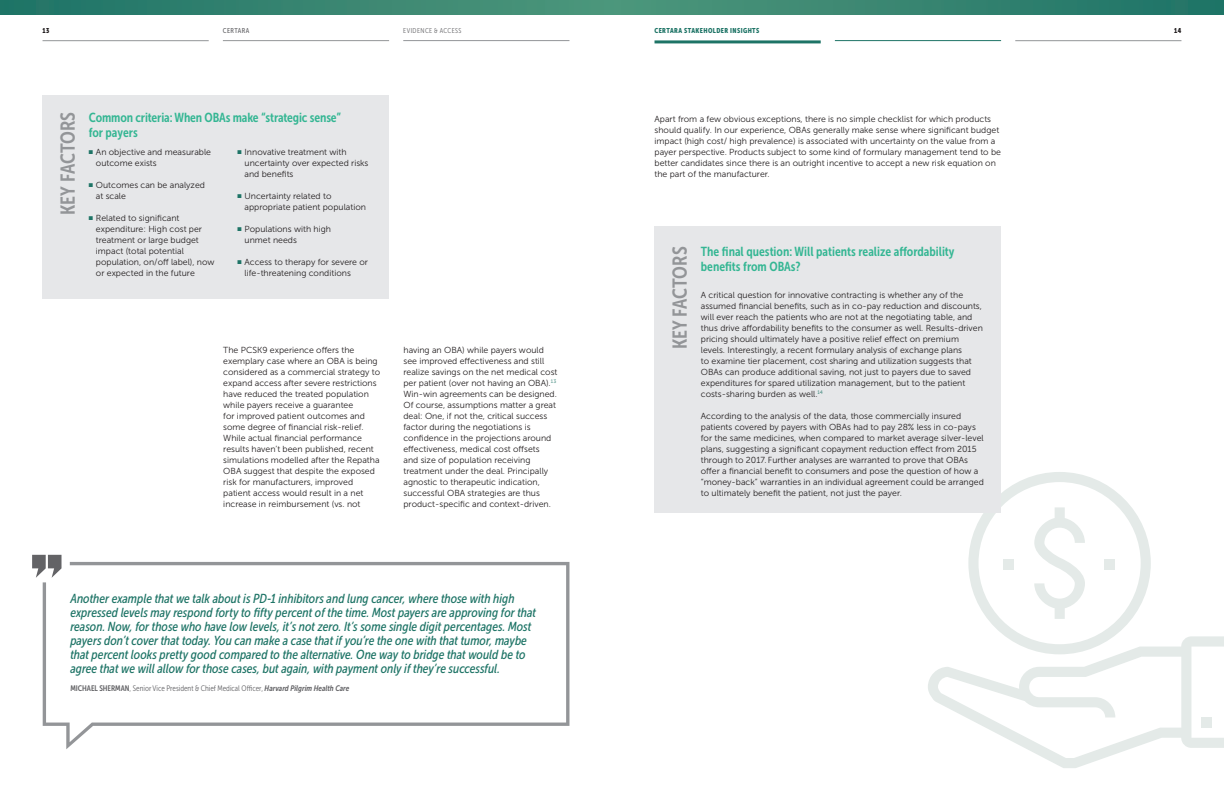
<style>
.page{position:relative;width:1224px;height:792px;background:#fff}
.page>*{position:absolute;margin:0;border:0;box-sizing:border-box;transform-origin:0 0}
.t1{font:20px "Museo Sans Cond 700";letter-spacing:-.005em;color:#939598}
.t2{font:italic 13px/14px "Museo Sans Cond 500";letter-spacing:-.005em;color:#1e7466}
.t3{font:13px/15.6px "Museo Sans Cond 700";color:#34b693}
.t4{font:8.8px/11px "Museo Sans 300";color:#231f20}
.t5{font:8px "Museo Sans Cond 300";color:#636366}
.t6{font:7px "Museo Sans Cond 900";letter-spacing:.06em;color:#1e7466}
.t7{font:7px "Museo Sans Cond 300";letter-spacing:.055em;color:#636366}
.t8{font:7px "Museo Sans Cond 500";letter-spacing:.055em;color:#636366}
.t9{font:7px "Museo Sans Cond 900";color:#231f20}
.s1{color:#1e7466}
.s2{font-family:"Museo Sans Cond 700"}
.s3{font-family:"Museo Sans Cond 700";font-style:italic}
</style>
<div class="page">
<hr style="left:43px;top:40px;width:166px;height:1px;background:#939598">
<hr style="left:223px;top:40px;width:166px;height:1px;background:#939598">
<hr style="left:403px;top:40px;width:166px;height:1px;background:#939598">
<hr style="left:655px;top:40px;width:166px;height:3px;background:#1e7466">
<hr style="left:835px;top:40px;width:166px;height:1px;background:#1e7466">
<hr style="left:1015px;top:40px;width:166px;height:1px;background:#939598">
<svg style="left:928px;top:636px;width:296px;height:132px"></svg>
<svg style="left:968px;top:472px;width:183px;height:182px"></svg>
<div style="left:1003px;top:560px;width:10px;height:10px;background:#e4eae8"></div>
<div style="left:1105px;top:560px;width:10px;height:10px;background:#e4eae8"></div>
<svg style="left:621px;top:0;width:603px;height:14px;background:#358470"></svg>
<svg style="left:0;top:0;width:621px;height:14px;background:#368470"></svg>
<div style="left:43px;top:95px;width:346px;height:203px;background:#e6e7e9"></div>
<div style="left:655px;top:227px;width:346px;height:286px;background:#e6e7e9"></div>
<svg style="left:32px;top:555px;width:30px;height:23px"></svg>
<svg style="left:43px;top:562px;width:526px;height:187px"></svg>
<p class="t9" style="left:43px;top:27px;width:8px">13</p>
<p class="t8" style="left:223px;top:27px;width:28px">CERTARA</p>
<p class="t7" style="left:403px;top:27px;width:60px">EVIDENCE &amp; ACCESS</p>
<p class="t6" style="left:655px;top:27px;width:106px">CERTARA STAKEHOLDER INSIGHTS</p>
<p class="t9" style="left:1174px;top:27px;width:9px">14</p>
<h2 class="t3" style="left:89px;top:109px;width:254px">Common criteria: When OBAs make “strategic sense” for payers</h2>
<p class="t4" style="left:96px;top:147px;width:117px;text-indent:-7px"><span class="s1">■</span> An objective and measurable outcome exists</p>
<p class="t4" style="left:96px;top:180px;width:111px;text-indent:-7px"><span class="s1">■</span> Outcomes can be analyzed at scale</p>
<p class="t4" style="left:96px;top:213px;width:120px;text-indent:-7px"><span class="s1">■</span> Related to significant expenditure: High cost per treatment or large budget impact (total potential population, on/off label), now or expected in the future</p>
<h1 class="t1" style="left:57px;top:215px;width:104px;rotate:-90deg">KEY FACTORS</h1>
<p class="t4" style="left:655px;top:114px;width:348px">Apart from a few obvious exceptions, there is no simple checklist for which products should qualify. In our experience, OBAs generally make sense where significant budget impact (high cost/ high prevalence) is associated with uncertainty on the value from a payer perspective. Products subject to some kind of formulary management tend to be better candidates since there is an outright incentive to accept a new risk equation on the part of the manufacturer.</p>
<h2 class="t3" style="left:701px;top:243px;width:255px">The final question: Will patients realize affordability benefits from OBAs?</h2>
<p class="t4" style="left:701px;top:290px;width:284px">A critical question for innovative contracting is whether any of the assumed financial benefits, such as in co-pay reduction and discounts, will ever reach the patients who are not at the negotiating table, and thus drive affordability benefits to the consumer as well. Results-driven pricing should ultimately have a positive relief effect on premium levels. Interestingly, a recent formulary analysis of exchange plans<br>to examine tier placement, cost sharing and utilization suggests that OBAs can produce additional saving, not just to payers due to saved expenditures for spared utilization management, but to the patient costs-sharing burden as well.<sup>14</sup></p>
<p class="t4" style="left:701px;top:411px;width:285px">According to the analysis of the data, those commercially insured patients covered by payers with OBAs had to pay 28% less in co-pays for the same medicines, when compared to market average silver-level plans, suggesting a significant copayment reduction effect from 2015 through to 2017. Further analyses are warranted to prove that OBAs offer a financial benefit to consumers and pose the question of how a “money-back” warranties in an individual agreement could be arranged to ultimately benefit the patient, not just the payer.</p>
<p class="t4" style="left:245px;top:147px;width:125px;text-indent:-7px"><span class="s1">■</span> Innovative treatment with uncertainty over expected risks and benefits</p>
<p class="t4" style="left:245px;top:191px;width:123px;text-indent:-7px"><span class="s1">■</span> Uncertainty related to appropriate patient population</p>
<p class="t4" style="left:245px;top:224px;width:88px;text-indent:-7px"><span class="s1">■</span> Populations with high unmet needs</p>
<p class="t4" style="left:245px;top:257px;width:125px;text-indent:-7px"><span class="s1">■</span> Access to therapy for severe or life-threatening conditions</p>
<h1 class="t1" style="left:669px;top:349px;width:104px;rotate:-90deg">KEY FACTORS</h1>
<p class="t4" style="left:223px;top:345px;width:158px">The PCSK9 experience offers the exemplary case where an OBA is being considered as a commercial strategy to expand access after severe restrictions have reduced the treated population while payers receive a guarantee<br>for improved patient outcomes and some degree of financial risk-relief.<br>While actual financial performance results haven’t been published, recent simulations modelled after the Repatha OBA suggest that despite the exposed risk for manufacturers, improved patient access would result in a net increase in reimbursement (vs. not</p>
<p class="t4" style="left:403px;top:345px;width:155px">having an OBA) while payers would see improved effectiveness and still realize savings on the net medical cost per patient (over not having an OBA).<sup>13<br></sup>Win-win agreements can be designed.<br>Of course, assumptions matter a great deal: One, if not the, critical success factor during the negotiations is confidence in the projections around effectiveness, medical cost offsets<br>and size of population receiving treatment under the deal. Principally agnostic to therapeutic indication, successful OBA strategies are thus product-specific and context-driven.</p>
<p class="t2" style="left:70px;top:592px;width:467px">Another example that we talk about is PD-1 inhibitors and lung cancer, where those with high expressed levels may respond forty to fifty percent of the time. Most payers are approving for that reason. Now, for those who have low levels, it’s not zero. It’s some single digit percentages. Most payers don’t cover that today. You can make a case that if you’re the one with that tumor, maybe that percent looks pretty good compared to the alternative. One way to bridge that would be to agree that we will allow for those cases, but again, with payment only if they’re successful.</p>
<p class="t5" style="left:70px;top:684px;width:280px"><span class="s2">MICHAEL SHERMAN</span>, Senior Vice President &amp; Chief Medical Officer, <span class="s3">Harvard Pilgrim Health Care</span></p>
</div>
